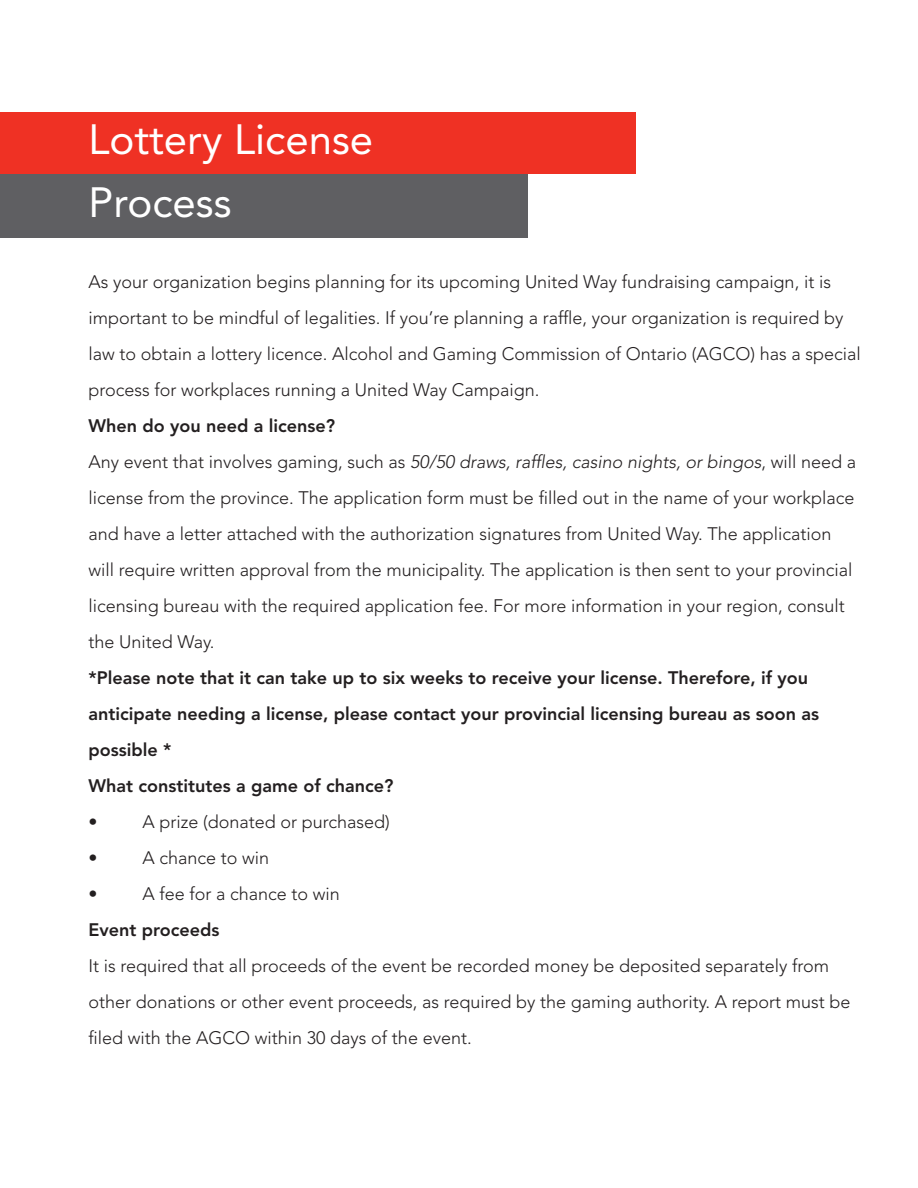
<style>
.page{position:relative;width:918px;height:1188px;background:#fff}
.page>*{position:absolute;margin:0;border:0;box-sizing:border-box;transform-origin:0 0}
.t1{font:42px/63px "Avenir LT Std";color:#fff}
.t2{font:300 18px/36px "Avenir LT Std";color:#231f20}
.t3{font:800 18px/36px "Avenir LT Std";color:#231f20}
.s1{font-weight:800}
.s2{font-style:italic}
</style>
<div class="page">
<div style="left:0;top:171px;width:527px;height:67px;background:#5f5f62"></div>
<div style="left:0;top:113px;width:635px;height:61px;background:#ef3124"></div>
<h1 class="t1" style="left:88px;top:108px;width:286px">Lottery License<br>Process</h1>
<p class="t2" style="left:88px;top:264px;width:774px">As your organization begins planning for its upcoming United Way fundraising campaign, it is important to be mindful of legalities. If you’re planning a raffle, your organization is required by law to obtain a lottery licence. Alcohol and Gaming Commission of Ontario (AGCO) has a special process for workplaces running a United Way Campaign.</p>
<p class="t2" style="left:88px;top:408px;width:769px"><span class="s1">When do you need a license?<br></span>Any event that involves gaming, such as <span class="s2">50/50 draws, raffles, casino nights, or bingos</span>, will need a license from the province. The application form must be filled out in the name of your workplace and have a letter attached with the authorization signatures from United Way. The application will require written approval from the municipality. The application is then sent to your provincial licensing bureau with the required application fee. For more information in your region, consult the United Way.</p>
<p class="t3" style="left:88px;top:660px;width:732px">*Please note that it can take up to six weeks to receive your license. Therefore, if you anticipate needing a license, please contact your provincial licensing bureau as soon as possible *<br>What constitutes a game of chance?</p>
<p class="t2" style="left:88px;top:804px;width:10px">•</p>
<p class="t2" style="left:142px;top:804px;width:249px">A prize (donated or purchased)</p>
<p class="t2" style="left:88px;top:840px;width:10px">•</p>
<p class="t2" style="left:142px;top:840px;width:128px">A chance to win</p>
<p class="t2" style="left:88px;top:876px;width:10px">•</p>
<p class="t2" style="left:142px;top:876px;width:199px">A fee for a chance to win</p>
<p class="t3" style="left:88px;top:912px;width:133px">Event proceeds</p>
<p class="t2" style="left:88px;top:948px;width:764px">It is required that all proceeds of the event be recorded money be deposited separately from other donations or other event proceeds, as required by the gaming authority. A report must be filed with the AGCO within 30 days of the event.</p>
</div>
